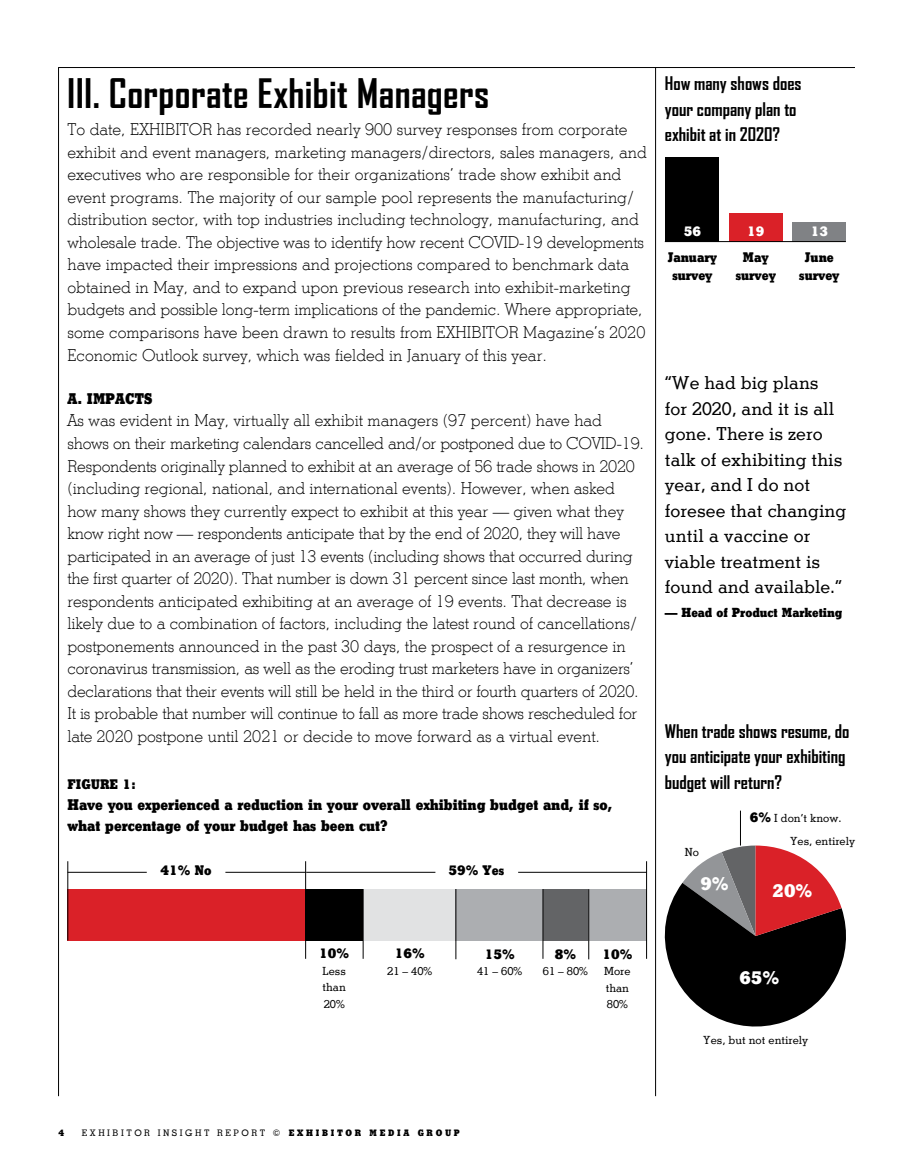
<style>
.page{position:relative;width:918px;height:1175px;background:#fff}
.page>*{position:absolute;margin:0;border:0;box-sizing:border-box;transform-origin:0 0}
.t1{font:700 39px "Agency";letter-spacing:.01em;color:#000}
.t2{font:500 18px/25.5px "Stymie";color:#000}
.t3{font:700 18px/25.5px "Agency";color:#000}
.t4{font:800 18px "Stymie";color:#fff}
.t5{font:300 16.5px/22.5px "Stymie";letter-spacing:-.005em;color:#000}
.t6{font:800 15px/21px "Stymie";color:#000}
.t7{font:800 13.5px/18px "Stymie";color:#000;text-align:center}
.t8{font:800 13.5px "Stymie";color:#fff}
.t9{font:800 12.75px "Stymie";color:#000}
.t10{font:500 11.25px/16.5px "Stymie";color:#000;text-align:justify}
.t11{font:500 9px "Stymie";letter-spacing:.28em;color:#000}
.t12{font:800 9px "Stymie";color:#000}
.s1{font-weight:800;font-size:13.5px}
.s2{font-weight:800}
</style>
<div class="page">
<hr style="left:58px;top:67px;width:1px;height:1029px;background:#000">
<div style="left:665px;top:157px;width:54px;height:84px;background:#000"></div>
<div style="left:729px;top:213px;width:54px;height:28px;background:#da2128"></div>
<div style="left:792px;top:222px;width:54px;height:19px;background:#808285"></div>
<hr style="left:665px;top:241px;width:181px;height:1px;background:#000">
<svg style="left:664px;top:845px;width:182px;height:182px"></svg>
<hr style="left:740px;top:810px;width:1px;height:35px;background:#000">
<hr style="left:655px;top:68px;width:1px;height:1028px;background:#000">
<hr style="left:58px;top:67px;width:797px;height:1px;background:#000">
<div style="left:68px;top:889px;width:238px;height:51px;background:#da2128"></div>
<div style="left:305px;top:889px;width:58px;height:51px;background:#000"></div>
<div style="left:363px;top:889px;width:93px;height:51px;background:#e1e2e3"></div>
<div style="left:456px;top:889px;width:87px;height:51px;background:#acaeb1"></div>
<div style="left:543px;top:889px;width:46px;height:51px;background:#636466"></div>
<div style="left:589px;top:889px;width:58px;height:51px;background:#acaeb1"></div>
<hr style="left:518px;top:872px;width:129px;height:1px;background:#000">
<hr style="left:306px;top:872px;width:129px;height:1px;background:#000">
<hr style="left:68px;top:872px;width:79px;height:1px;background:#000">
<hr style="left:225px;top:872px;width:81px;height:1px;background:#000">
<hr style="left:305px;top:861px;width:1px;height:97px;background:#000">
<hr style="left:363px;top:889px;width:1px;height:69px;background:#000">
<hr style="left:456px;top:889px;width:1px;height:70px;background:#000">
<hr style="left:543px;top:889px;width:1px;height:69px;background:#000">
<hr style="left:588px;top:889px;width:1px;height:70px;background:#000">
<hr style="left:646px;top:861px;width:1px;height:97px;background:#000">
<hr style="left:68px;top:861px;width:1px;height:79px;background:#000">
<h1 class="t1" style="left:67px;top:71px;width:424px">III. Corporate Exhibit Managers</h1>
<p class="t5" style="left:68px;top:118px;width:581px">To date, EXHIBITOR has recorded nearly 900 survey responses from corporate exhibit and event managers, marketing managers/directors, sales managers, and executives who are responsible for their organizations’ trade show exhibit and event programs. The majority of our sample pool represents the manufacturing/ distribution sector, with top industries including technology, manufacturing, and wholesale trade. The objective was to identify how recent COVID-19 developments have impacted their impressions and projections compared to benchmark data obtained in May, and to expand upon previous research into exhibit-marketing budgets and possible long-term implications of the pandemic. Where appropriate, some comparisons have been drawn to results from EXHIBITOR Magazine’s 2020<br>Economic Outlook survey, which was fielded in January of this year.</p>
<p class="t6" style="left:68px;top:388px;width:86px">A. IMPACTS</p>
<p class="t5" style="left:68px;top:409px;width:578px">As was evident in May, virtually all exhibit managers (97 percent) have had shows on their marketing calendars cancelled and/or postponed due to COVID-19.<br>Respondents originally planned to exhibit at an average of 56 trade shows in 2020 (including regional, national, and international events). However, when asked how many shows they currently expect to exhibit at this year — given what they know right now — respondents anticipate that by the end of 2020, they will have participated in an average of just 13 events (including shows that occurred during the first quarter of 2020). That number is down 31 percent since last month, when respondents anticipated exhibiting at an average of 19 events. That decrease is likely due to a combination of factors, including the latest round of cancellations/ postponements announced in the past 30 days, the prospect of a resurgence in coronavirus transmission, as well as the eroding trust marketers have in organizers’ declarations that their events will still be held in the third or fourth quarters of 2020.<br>It is probable that number will continue to fall as more trade shows rescheduled for late 2020 postpone until 2021 or decide to move forward as a virtual event.</p>
<p class="t7" style="left:68px;top:775px;width:70px">FIGURE 1:</p>
<p class="t6" style="left:68px;top:793px;width:547px">Have you experienced a reduction in your overall exhibiting budget and, if so, what percentage of your budget has been cut?</p>
<p class="t7" style="left:161px;top:861px;width:52px">41% No</p>
<p class="t7" style="left:448px;top:861px;width:57px">59% Yes</p>
<p class="t3" style="left:665px;top:71px;width:138px">How many shows does your company plan to exhibit at in 2020?</p>
<p class="t8" style="left:684px;top:223px;width:19px">56</p>
<p class="t8" style="left:747px;top:223px;width:19px">19</p>
<p class="t8" style="left:811px;top:223px;width:19px">13</p>
<p class="t7" style="left:668px;top:248px;width:51px">January survey</p>
<p class="t7" style="left:736px;top:248px;width:42px">May survey</p>
<p class="t7" style="left:799px;top:248px;width:42px">June survey</p>
<p class="t2" style="left:665px;top:370px;width:183px">“We had big plans<br>for 2020, and it is all gone. There is zero talk of exhibiting this year, and I do not foresee that changing until a vaccine or viable treatment is found and available.”</p>
<p class="t9" style="left:665px;top:605px;width:179px">— Head of Product Marketing</p>
<p class="t3" style="left:665px;top:718px;width:186px">When trade shows resume, do you anticipate your exhibiting budget will return?</p>
<p class="t10" style="left:685px;top:843px;width:16px">No</p>
<p class="t4" style="left:700px;top:872px;width:30px">9%</p>
<p class="t10" style="left:750px;top:810px;width:93px"><span class="s1">6%</span> I don’t know.</p>
<p class="t10" style="left:790px;top:833px;width:66px">Yes, entirely</p>
<p class="t4" style="left:773px;top:880px;width:41px">20%</p>
<p class="t7" style="left:319px;top:944px;width:31px">10%</p>
<p class="t10" style="left:323px;top:962px;width:25px">Less than 20%</p>
<p class="t7" style="left:395px;top:944px;width:31px">16%</p>
<p class="t10" style="left:387px;top:962px;width:47px">21 – 40%</p>
<p class="t7" style="left:485px;top:945px;width:31px">15%</p>
<p class="t10" style="left:477px;top:963px;width:47px">41 – 60%</p>
<p class="t7" style="left:555px;top:945px;width:23px">8%</p>
<p class="t10" style="left:543px;top:963px;width:47px">61 – 80%</p>
<p class="t7" style="left:602px;top:945px;width:31px">10%</p>
<p class="t10" style="left:604px;top:963px;width:28px;text-align:left">More than<br>80%</p>
<p class="t4" style="left:739px;top:967px;width:41px">65%</p>
<p class="t10" style="left:703px;top:1031px;width:106px">Yes, but not entirely</p>
<p class="t12" style="left:59px;top:1127px;width:7px">4</p>
<p class="t11" style="left:82px;top:1127px;width:380px">EXHIBITOR INSIGHT REPORT © <span class="s2">EXHIBITOR MEDIA GROUP</span></p>
</div>
